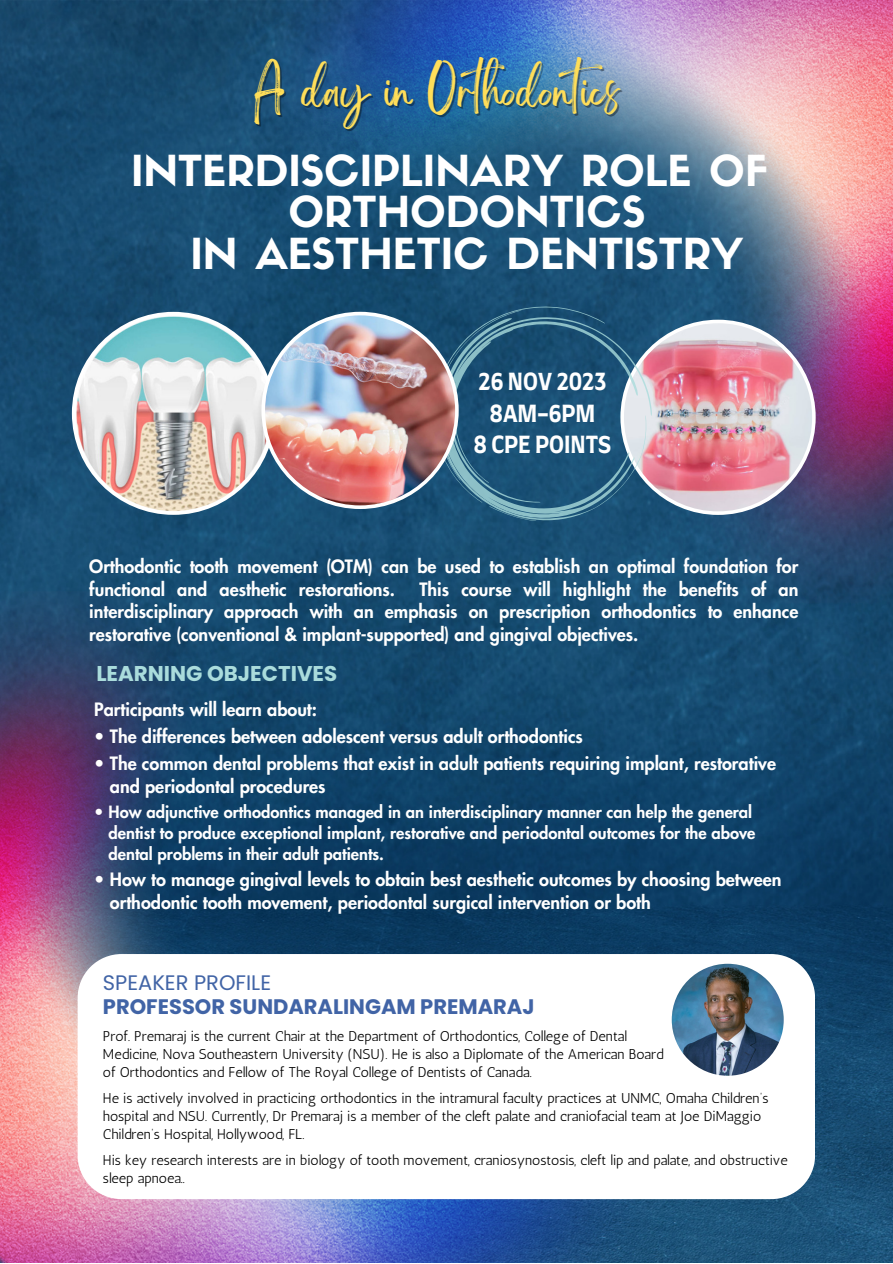
<style>
.page{position:relative;width:893px;height:1264px;background:#fff}
.page>*{position:absolute;margin:0;border:0;box-sizing:border-box;transform-origin:0 0}
.t1{font:42px "Sifonn Basic";color:#fff}
.t2{font:37.5px "Brightwall";color:#ffde59}
.t3{font:700 22.65px "Farro";color:#fff}
.t4{font:700 21.3px "Poppins";color:#aadcdc}
.t5{font:700 21px "Poppins";color:#4164a6}
.t6{font:21px "Poppins";color:#4164a6}
.t7{font:800 18px/22.5px "Futura LT Pro";color:#fff}
.t8{font:800 16.5px "Futura LT Pro";color:#fff}
.t9{font:14.25px/17.9px "Antic";color:#000}
</style>
<div class="page">
<img style="left:0;top:0;width:892px;height:1262px">
<img style="left:0;top:542px;width:716px;height:720px">
<img style="left:217px;top:0;width:675px;height:649px">
<img style="left:72px;top:306px;width:743px;height:215px">
<svg style="left:78px;top:954px;width:737px;height:245px"></svg>
<img style="left:669px;top:961px;width:116px;height:116px">
<p class="t2" style="left:255px;top:78px;width:366px">A day in Orthodontics</p>
<p class="t1" style="left:131px;top:154px;width:638px">INTERDISCIPLINARY ROLE OF</p>
<p class="t1" style="left:288px;top:196px;width:358px">ORTHODONTICS</p>
<p class="t1" style="left:190px;top:237px;width:554px">IN AESTHETIC DENTISTRY</p>
<p class="t3" style="left:478px;top:372px;width:129px">26 NOV 2023</p>
<p class="t3" style="left:490px;top:404px;width:107px">8AM-6PM</p>
<p class="t3" style="left:473px;top:435px;width:139px">8 CPE POINTS</p>
<p class="t7" style="left:89px;top:556px;width:710px">Orthodontic tooth movement (OTM) can be used to establish an optimal foundation for functional and aesthetic restorations.</p>
<p class="t7" style="left:89px;top:578px;width:710px;text-align:justify;text-indent:330px">This course will highlight the benefits of an interdisciplinary approach with an emphasis on prescription orthodontics to enhance restorative (conventional &amp; implant-supported) and gingival objectives.</p>
<p class="t4" style="left:96px;top:658px;width:242px">LEARNING OBJECTIVES</p>
<p class="t7" style="left:94px;top:699px;width:224px">Participants will learn about:</p>
<p class="t7" style="left:94px;top:726px;width:490px">• The differences between adolescent versus adult orthodontics</p>
<p class="t7" style="left:94px;top:752px;width:683px">• The common dental problems that exist in adult patients requiring implant, restorative</p>
<p class="t7" style="left:110px;top:775px;width:217px">and periodontal procedures</p>
<p class="t8" style="left:94px;top:804px;width:659px">• How adjunctive orthodontics managed in an interdisciplinary manner can help the general</p>
<p class="t8" style="left:109px;top:825px;width:648px">dentist to produce exceptional implant, restorative and periodontal outcomes for the above</p>
<p class="t8" style="left:109px;top:846px;width:277px">dental problems in their adult patients.</p>
<p class="t7" style="left:94px;top:869px;width:688px">• How to manage gingival levels to obtain best aesthetic outcomes by choosing between</p>
<p class="t7" style="left:110px;top:892px;width:542px">orthodontic tooth movement, periodontal surgical intervention or both</p>
<p class="t6" style="left:103px;top:968px;width:170px">SPEAKER PROFILE</p>
<p class="t5" style="left:103px;top:991px;width:433px">PROFESSOR SUNDARALINGAM PREMARAJ</p>
<p class="t9" style="left:103px;top:1027px;width:525px">Prof. Premaraj is the current Chair at the Department of Orthodontics, College of Dental</p>
<p class="t9" style="left:103px;top:1045px;width:562px">Medicine, Nova Southeastern University (NSU). He is also a Diplomate of the American Board</p>
<p class="t9" style="left:103px;top:1062px;width:430px">of Orthodontics and Fellow of The Royal College of Dentists of Canada.</p>
<p class="t9" style="left:103px;top:1089px;width:667px">He is actively involved in practicing orthodontics in the intramural faculty practices at UNMC, Omaha Children’s hospital and NSU. Currently, Dr Premaraj is a member of the cleft palate and craniofacial team at Joe DiMaggio<br>Children’s Hospital, Hollywood, FL.</p>
<p class="t9" style="left:103px;top:1151px;width:686px">His key research interests are in biology of tooth movement, craniosynostosis, cleft lip and palate, and obstructive sleep apnoea..</p>
</div>
